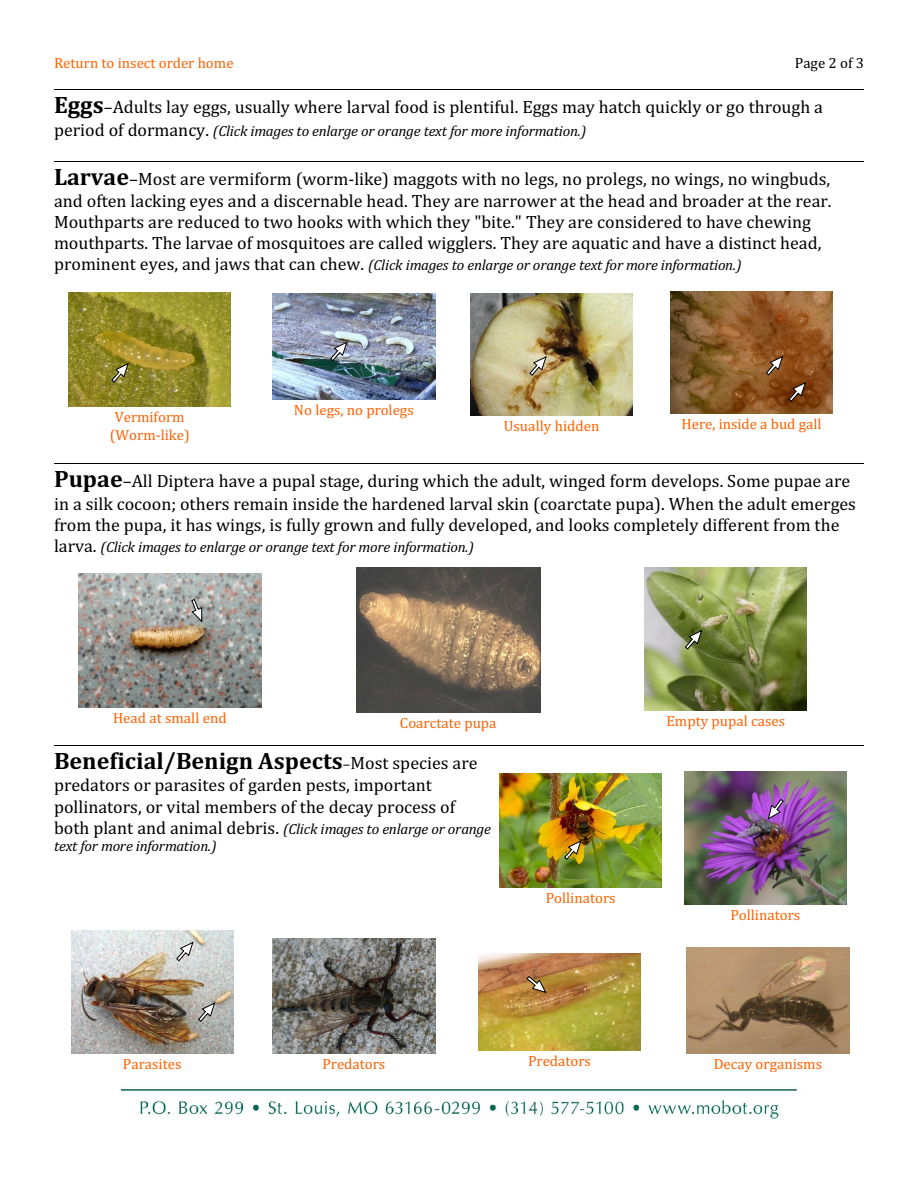
<style>
.page{position:relative;width:918px;height:1188px;background:#fff}
.page>*{position:absolute;margin:0;border:0;box-sizing:border-box;transform-origin:0 0}
.t1{font:700 24px "Cambria";color:#000}
.t2{font:18px/21.5px "Cambria";color:#000}
.t3{font:italic 15px/17.7px "Cambria";letter-spacing:-.015em;color:#000}
.t4{font:15px/17.4px "Cambria";color:#ff6100;text-align:center}
.t5{font:15px "Cambria";color:#000}
.s1{font-weight:700;font-size:24px}
.s2{font-style:normal;font-size:18px}
.s3{font-weight:400;font-size:15px}
.s4{font-weight:400;font-size:18px}
</style>
<div class="page">
<img style="left:471px;top:294px;width:162px;height:122px">
<img style="left:78px;top:574px;width:183px;height:133px">
<img style="left:273px;top:294px;width:162px;height:106px">
<img style="left:479px;top:953px;width:162px;height:97px">
<img style="left:71px;top:931px;width:162px;height:123px">
<img style="left:645px;top:567px;width:162px;height:143px">
<img style="left:671px;top:292px;width:162px;height:121px">
<img style="left:356px;top:568px;width:184px;height:144px">
<img style="left:69px;top:292px;width:162px;height:115px">
<img style="left:500px;top:774px;width:162px;height:113px">
<img style="left:684px;top:771px;width:163px;height:133px">
<img style="left:273px;top:939px;width:162px;height:115px">
<hr style="left:54px;top:89px;width:810px;height:1px;background:#000">
<hr style="left:54px;top:161px;width:810px;height:1px;background:#000">
<hr style="left:54px;top:464px;width:810px;height:1px;background:#000">
<hr style="left:54px;top:745px;width:810px;height:1px;background:#000">
<svg style="left:327px;top:338px;width:24px;height:26px"></svg>
<svg style="left:763px;top:352px;width:47px;height:53px;background:#874e22"></svg>
<svg style="left:524px;top:973px;width:26px;height:24px"></svg>
<svg style="left:195px;top:999px;width:24px;height:26px"></svg>
<svg style="left:526px;top:353px;width:25px;height:25px"></svg>
<svg style="left:108px;top:359px;width:25px;height:26px"></svg>
<svg style="left:188px;top:597px;width:19px;height:27px"></svg>
<svg style="left:682px;top:626px;width:24px;height:26px"></svg>
<svg style="left:764px;top:796px;width:23px;height:27px"></svg>
<svg style="left:561px;top:837px;width:24px;height:26px"></svg>
<svg style="left:173px;top:938px;width:25px;height:26px"></svg>
<img style="left:687px;top:948px;width:162px;height:106px">
<img style="left:120px;top:1088px;width:678px;height:31px">
<p class="t4" style="left:54px;top:55px;width:181px">Return to insect order home</p>
<p class="t5" style="left:795px;top:57px;width:71px">Page 2 of 3</p>
<p class="t2" style="left:54px;top:97px;width:770px"><span class="s1">Eggs</span>–Adults lay eggs, usually where larval food is plentiful. Eggs may hatch quickly or go through a</p>
<p class="t3" style="left:54px;top:123px;width:534px"><span class="s2">period of dormancy.</span> (Click images to enlarge or orange text for more information.)</p>
<p class="t2" style="left:54px;top:169px;width:779px"><span class="s1">Larvae</span>–Most are vermiform (worm-like) maggots with no legs, no prolegs, no wings, no wingbuds, and often lacking eyes and a discernable head. They are narrower at the head and broader at the rear.<br>Mouthparts are reduced to two hooks with which they "bite." They are considered to have chewing mouthparts. The larvae of mosquitoes are called wigglers. They are aquatic and have a distinct head,</p>
<p class="t3" style="left:54px;top:257px;width:689px"><span class="s2">prominent eyes, and jaws that can chew.</span> (Click images to enlarge or orange text for more information.)</p>
<p class="t4" style="left:110px;top:409px;width:82px">Vermiform (Worm-like)</p>
<p class="t4" style="left:294px;top:403px;width:121px">No legs, no prolegs</p>
<p class="t4" style="left:504px;top:419px;width:97px">Usually hidden</p>
<p class="t4" style="left:681px;top:416px;width:142px">Here, inside a bud gall</p>
<p class="t2" style="left:54px;top:471px;width:803px"><span class="s1">Pupae</span>–All Diptera have a pupal stage, during which the adult, winged form develops. Some pupae are in a silk cocoon; others remain inside the hardened larval skin (coarctate pupa). When the adult emerges from the pupa, it has wings, is fully grown and fully developed, and looks completely different from the</p>
<p class="t3" style="left:54px;top:539px;width:422px"><span class="s2">larva.</span> (Click images to enlarge or orange text for more information.)</p>
<p class="t4" style="left:113px;top:710px;width:115px">Head at small end</p>
<p class="t4" style="left:400px;top:715px;width:98px">Coarctate pupa</p>
<h1 class="t1" style="left:54px;top:750px;width:425px">Beneficial/Benign Aspects<span class="s3">–</span><span class="s4">Most species are</span></h1>
<p class="t2" style="left:54px;top:776px;width:403px;line-height:21px">predators or parasites of garden pests, important pollinators, or vital members of the decay process of</p>
<p class="t3" style="left:54px;top:821px;width:438px"><span class="s2">both plant and animal debris.</span> (Click images to enlarge or orange text for more information.)</p>
<p class="t4" style="left:546px;top:890px;width:71px">Pollinators</p>
<p class="t4" style="left:666px;top:713px;width:120px">Empty pupal cases</p>
<p class="t4" style="left:730px;top:907px;width:71px">Pollinators</p>
<p class="t4" style="left:123px;top:1057px;width:60px">Parasites</p>
<p class="t4" style="left:528px;top:1053px;width:64px">Predators</p>
<p class="t4" style="left:322px;top:1057px;width:64px">Predators</p>
<p class="t4" style="left:714px;top:1057px;width:110px">Decay organisms</p>
</div>
